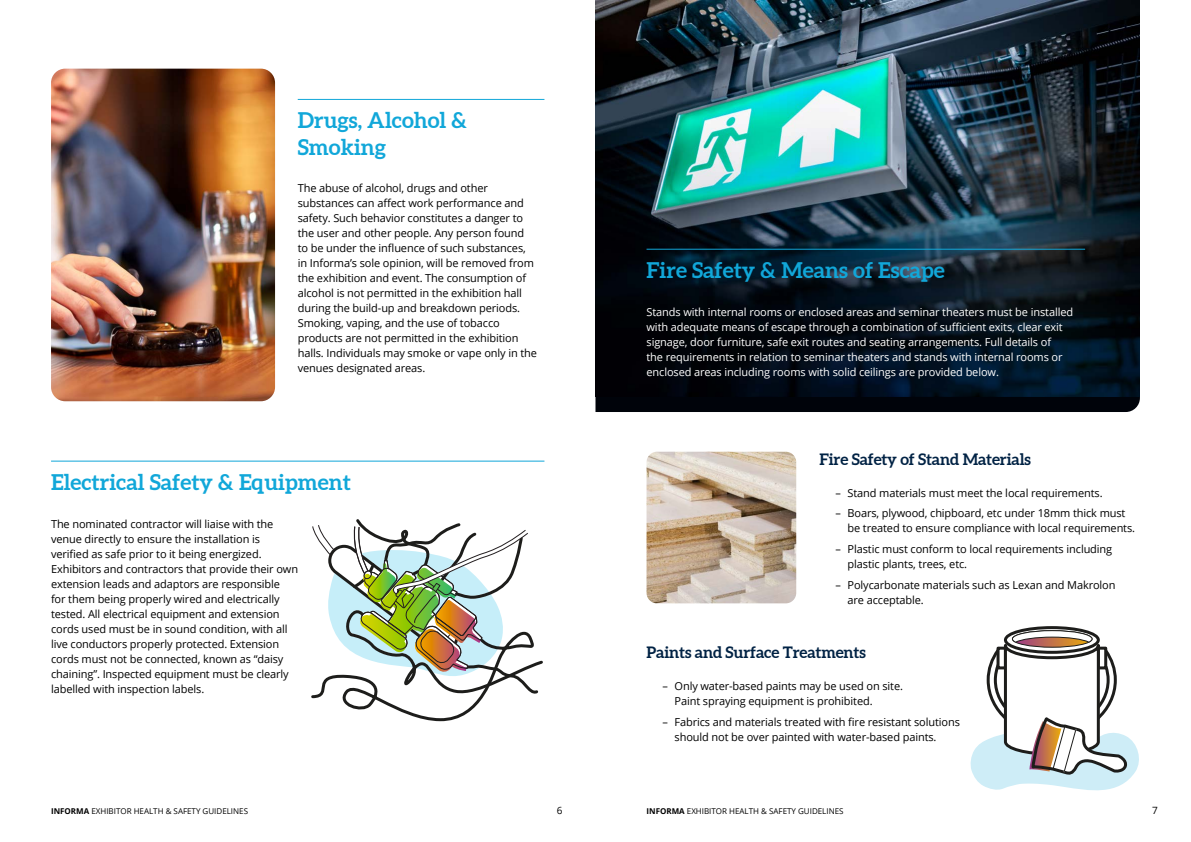
<style>
.page{position:relative;width:1191px;height:842px;background:#fff}
.page>*{position:absolute;margin:0;border:0;box-sizing:border-box;transform-origin:0 0}
.t1{font:700 22px/26.4px "Aleo";color:#11a7d9}
.t2{font:700 16px "Aleo";letter-spacing:-.01em;color:#024}
.t3{font:11px/15px "Open Sans";letter-spacing:-.01em;color:#000}
.t4{font:11px/15px "Open Sans";letter-spacing:-.01em;color:#fff}
.t5{font:10px "Open Sans";color:#000}
.t6{font:8px "Open Sans";color:#000}
.s1{font-weight:700}
</style>
<div class="page">
<hr style="left:51px;top:461px;width:493px;height:1px;background:#11a7d9">
<hr style="left:298px;top:99px;width:246px;height:1px;background:#11a7d9">
<svg style="left:311px;top:519px;width:232px;height:203px"></svg>
<img style="left:51px;top:69px;width:224px;height:332px">
<div style="left:595px;top:396px;width:545px;height:16px;background:#00030a"></div>
<img style="left:595px;top:0;width:545px;height:396px">
<hr style="left:646px;top:249px;width:439px;height:1px;background:#11a7d9">
<img style="left:646px;top:452px;width:150px;height:151px">
<div style="left:1004px;top:626px;width:95px;height:28px;border:3px solid #1d1d1b;border-radius:50%"></div>
<svg style="left:970px;top:630px;width:169px;height:161px"></svg>
<h1 class="t1" style="left:298px;top:108px;width:171px">Drugs, Alcohol &amp;<br>Smoking</h1>
<p class="t3" style="left:298px;top:181px;width:241px">The abuse of alcohol, drugs and other substances can affect work performance and safety. Such behavior constitutes a danger to the user and other people. Any person found to be under the influence of such substances, in Informa’s sole opinion, will be removed from the exhibition and event. The consumption of alcohol is not permitted in the exhibition hall during the build-up and breakdown periods.<br>Smoking, vaping, and the use of tobacco products are not permitted in the exhibition halls. Individuals may smoke or vape only in the venues designated areas.</p>
<h1 class="t1" style="left:51px;top:470px;width:301px">Electrical Safety &amp; Equipment</h1>
<p class="t3" style="left:51px;top:516px;width:249px">The nominated contractor will liaise with the venue directly to ensure the installation is verified as safe prior to it being energized.<br>Exhibitors and contractors that provide their own extension leads and adaptors are responsible<br>for them being properly wired and electrically tested. All electrical equipment and extension cords used must be in sound condition, with all live conductors properly protected. Extension cords must not be connected, known as “daisy chaining”. Inspected equipment must be clearly labelled with inspection labels.</p>
<h1 class="t1" style="left:646px;top:258px;width:300px">Fire Safety &amp; Means of Escape</h1>
<p class="t4" style="left:646px;top:304px;width:428px">Stands with internal rooms or enclosed areas and seminar theaters must be installed with adequate means of escape through a combination of sufficient exits, clear exit signage, door furniture, safe exit routes and seating arrangements. Full details of<br>the requirements in relation to seminar theaters and stands with internal rooms or enclosed areas including rooms with solid ceilings are provided below.</p>
<h2 class="t2" style="left:819px;top:449px;width:213px">Fire Safety of Stand Materials</h2>
<p class="t3" style="left:835px;top:485px;width:268px">– Stand materials must meet the local requirements.</p>
<p class="t3" style="left:847px;top:505px;width:289px;text-indent:-12px">– Boars, plywood, chipboard, etc under 18mm thick must be treated to ensure compliance with local requirements.</p>
<p class="t3" style="left:847px;top:541px;width:266px;text-indent:-12px">– Plastic must conform to local requirements including plastic plants, trees, etc.</p>
<p class="t3" style="left:847px;top:577px;width:269px;text-indent:-12px">– Polycarbonate materials such as Lexan and Makrolon are acceptable.</p>
<h2 class="t2" style="left:646px;top:642px;width:221px">Paints and Surface Treatments</h2>
<p class="t3" style="left:674px;top:678px;width:230px;text-indent:-12px">– Only water-based paints may be used on site.<br>Paint spraying equipment is prohibited.</p>
<p class="t3" style="left:674px;top:714px;width:287px;text-indent:-12px">– Fabrics and materials treated with fire resistant solutions should not be over painted with water-based paints.</p>
<p class="t6" style="left:51px;top:805px;width:198px"><span class="s1">INFORMA</span> EXHIBITOR HEALTH &amp; SAFETY GUIDELINES</p>
<p class="t5" style="left:557px;top:803px;width:7px">6</p>
<p class="t6" style="left:646px;top:805px;width:198px"><span class="s1">INFORMA</span> EXHIBITOR HEALTH &amp; SAFETY GUIDELINES</p>
<p class="t5" style="left:1152px;top:803px;width:7px">7</p>
</div>
